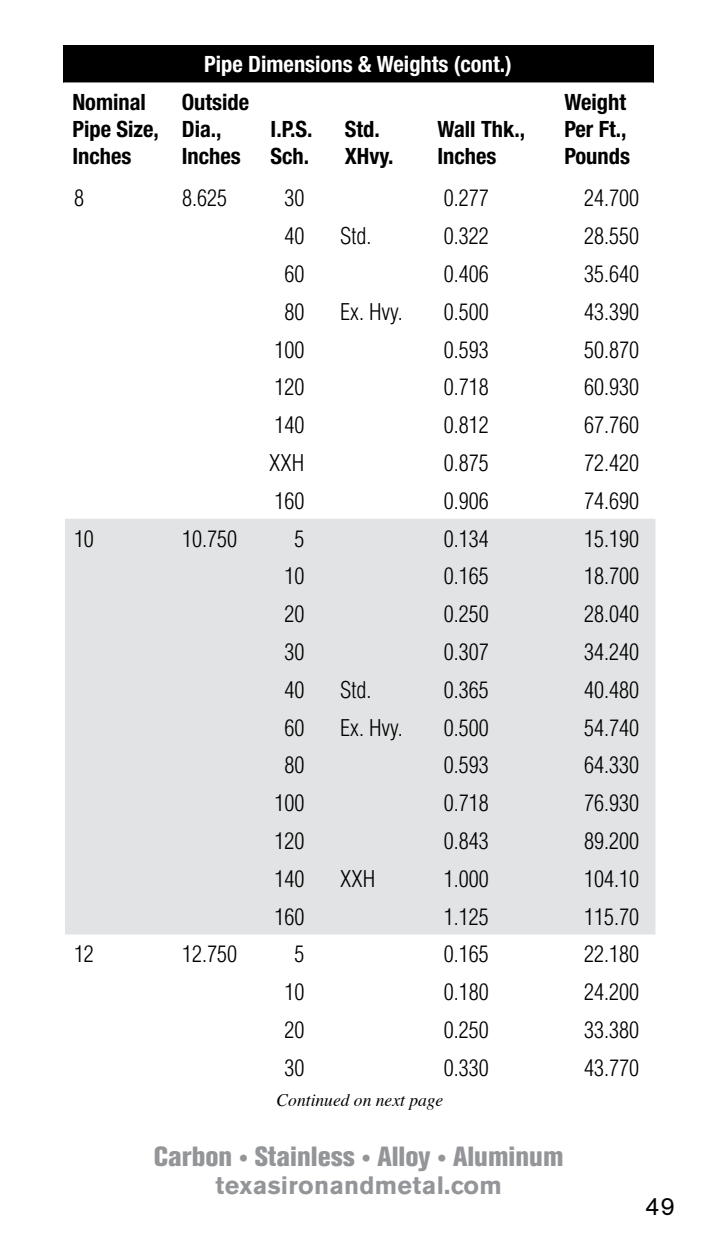
<style>
.page{position:relative;width:720px;height:1260px;background:#fff}
.page>*{position:absolute;margin:0;border:0;box-sizing:border-box;transform-origin:0 0}
.t1{font:800 condensed 27.5px "Akzidenz Grotesk BE";color:#939598}
.t2{font:700 25px "Akzidenz Grotesk BE";letter-spacing:.01em;color:#939598}
.t3{font:25px "Akzidenz Grotesk BE";color:#000}
.t4{font:300 condensed 22.5px "Helvetica";color:#000}
.t5{font:700 condensed 22.5px/27px "Helvetica Neue";color:#000}
.t6{font:700 condensed 22.5px "Helvetica Neue";color:#fff}
.t7{font:italic 17.5px "Times";color:#000}
.s1{font-size:22.5px}
</style>
<div class="page">
<div style="left:65px;top:519px;width:590px;height:416px;background:#e2e3e4"></div>
<div style="left:63px;top:45px;width:590px;height:37px;background:#000"></div>
<svg style="left:63px;top:82px;width:590px;height:1px"></svg>
<p class="t6" style="left:204px;top:51px;width:309px">Pipe Dimensions &amp; Weights (cont.)</p>
<p class="t5" style="left:72px;top:88px;width:88px">Nominal<br>Pipe Size,<br>Inches</p>
<p class="t5" style="left:182px;top:88px;width:69px">Outside<br>Dia.,<br>Inches</p>
<p class="t5" style="left:271px;top:115px;width:43px">I.P.S.<br>Sch.</p>
<p class="t5" style="left:345px;top:115px;width:50px">Std.<br>XHvy.</p>
<p class="t5" style="left:437px;top:115px;width:89px">Wall Thk.,<br>Inches</p>
<p class="t5" style="left:564px;top:88px;width:67px">Weight<br>Per Ft.,<br>Pounds</p>
<p class="t4" style="left:74px;top:184px;width:11px">8</p>
<p class="t4" style="left:182px;top:184px;width:46px">8.625</p>
<p class="t4" style="left:284px;top:184px;width:21px">30</p>
<p class="t4" style="left:444px;top:184px;width:46px">0.277</p>
<p class="t4" style="left:584px;top:184px;width:56px">24.700</p>
<p class="t4" style="left:284px;top:222px;width:21px">40</p>
<p class="t4" style="left:340px;top:222px;width:33px">Std.</p>
<p class="t4" style="left:444px;top:222px;width:46px">0.322</p>
<p class="t4" style="left:584px;top:222px;width:56px">28.550</p>
<p class="t4" style="left:284px;top:260px;width:21px">60</p>
<p class="t4" style="left:444px;top:260px;width:46px">0.406</p>
<p class="t4" style="left:584px;top:260px;width:56px">35.640</p>
<p class="t4" style="left:284px;top:298px;width:21px">80</p>
<p class="t4" style="left:340px;top:298px;width:64px">Ex. Hvy.</p>
<p class="t4" style="left:444px;top:298px;width:46px">0.500</p>
<p class="t4" style="left:584px;top:298px;width:56px">43.390</p>
<p class="t4" style="left:274px;top:335px;width:31px">100</p>
<p class="t4" style="left:444px;top:335px;width:46px">0.593</p>
<p class="t4" style="left:584px;top:335px;width:56px">50.870</p>
<p class="t4" style="left:274px;top:373px;width:31px">120</p>
<p class="t4" style="left:444px;top:373px;width:46px">0.718</p>
<p class="t4" style="left:584px;top:373px;width:56px">60.930</p>
<p class="t4" style="left:274px;top:411px;width:31px">140</p>
<p class="t4" style="left:444px;top:411px;width:46px">0.812</p>
<p class="t4" style="left:584px;top:411px;width:56px">67.760</p>
<p class="t4" style="left:269px;top:449px;width:37px">XXH</p>
<p class="t4" style="left:444px;top:449px;width:46px">0.875</p>
<p class="t4" style="left:584px;top:449px;width:56px">72.420</p>
<p class="t4" style="left:274px;top:487px;width:31px">160</p>
<p class="t4" style="left:444px;top:487px;width:46px">0.906</p>
<p class="t4" style="left:584px;top:487px;width:56px">74.690</p>
<p class="t4" style="left:74px;top:524px;width:21px">10</p>
<p class="t4" style="left:182px;top:524px;width:56px">10.750</p>
<p class="t4" style="left:294px;top:524px;width:11px">5</p>
<p class="t4" style="left:444px;top:524px;width:46px">0.134</p>
<p class="t4" style="left:584px;top:524px;width:56px">15.190</p>
<p class="t4" style="left:284px;top:562px;width:21px">10</p>
<p class="t4" style="left:444px;top:562px;width:46px">0.165</p>
<p class="t4" style="left:584px;top:562px;width:56px">18.700</p>
<p class="t4" style="left:284px;top:600px;width:21px">20</p>
<p class="t4" style="left:444px;top:600px;width:46px">0.250</p>
<p class="t4" style="left:584px;top:600px;width:56px">28.040</p>
<p class="t4" style="left:284px;top:638px;width:21px">30</p>
<p class="t4" style="left:444px;top:638px;width:46px">0.307</p>
<p class="t4" style="left:584px;top:638px;width:56px">34.240</p>
<p class="t4" style="left:284px;top:676px;width:21px">40</p>
<p class="t4" style="left:340px;top:676px;width:33px">Std.</p>
<p class="t4" style="left:444px;top:676px;width:46px">0.365</p>
<p class="t4" style="left:584px;top:676px;width:56px">40.480</p>
<p class="t4" style="left:284px;top:713px;width:21px">60</p>
<p class="t4" style="left:340px;top:713px;width:64px">Ex. Hvy.</p>
<p class="t4" style="left:444px;top:713px;width:46px">0.500</p>
<p class="t4" style="left:584px;top:713px;width:56px">54.740</p>
<p class="t4" style="left:284px;top:751px;width:21px">80</p>
<p class="t4" style="left:444px;top:751px;width:46px">0.593</p>
<p class="t4" style="left:584px;top:751px;width:56px">64.330</p>
<p class="t4" style="left:274px;top:789px;width:31px">100</p>
<p class="t4" style="left:444px;top:789px;width:46px">0.718</p>
<p class="t4" style="left:584px;top:789px;width:56px">76.930</p>
<p class="t4" style="left:274px;top:827px;width:31px">120</p>
<p class="t4" style="left:444px;top:827px;width:46px">0.843</p>
<p class="t4" style="left:584px;top:827px;width:56px">89.200</p>
<p class="t4" style="left:274px;top:865px;width:31px">140</p>
<p class="t4" style="left:340px;top:865px;width:37px">XXH</p>
<p class="t4" style="left:444px;top:865px;width:46px">1.000</p>
<p class="t4" style="left:584px;top:865px;width:56px">104.10</p>
<p class="t4" style="left:274px;top:902px;width:31px">160</p>
<p class="t4" style="left:444px;top:902px;width:46px">1.125</p>
<p class="t4" style="left:584px;top:902px;width:56px">115.70</p>
<p class="t4" style="left:74px;top:940px;width:21px">12</p>
<p class="t4" style="left:182px;top:940px;width:56px">12.750</p>
<p class="t4" style="left:294px;top:940px;width:11px">5</p>
<p class="t4" style="left:444px;top:940px;width:46px">0.165</p>
<p class="t4" style="left:584px;top:940px;width:56px">22.180</p>
<p class="t4" style="left:284px;top:978px;width:21px">10</p>
<p class="t4" style="left:444px;top:978px;width:46px">0.180</p>
<p class="t4" style="left:584px;top:978px;width:56px">24.200</p>
<p class="t4" style="left:284px;top:1016px;width:21px">20</p>
<p class="t4" style="left:444px;top:1016px;width:46px">0.250</p>
<p class="t4" style="left:584px;top:1016px;width:56px">33.380</p>
<p class="t4" style="left:284px;top:1054px;width:21px">30</p>
<p class="t4" style="left:444px;top:1054px;width:46px">0.330</p>
<p class="t4" style="left:584px;top:1054px;width:56px">43.770</p>
<p class="t7" style="left:277px;top:1085px;width:168px">Continued on next page</p>
<p class="t1" style="left:154px;top:1141px;width:411px">Carbon <span class="s1">•</span> Stainless <span class="s1">•</span> Alloy <span class="s1">•</span> Aluminum</p>
<p class="t2" style="left:216px;top:1171px;width:288px">texasironandmetal.com</p>
<p class="t3" style="left:645px;top:1191px;width:31px">49</p>
</div>
